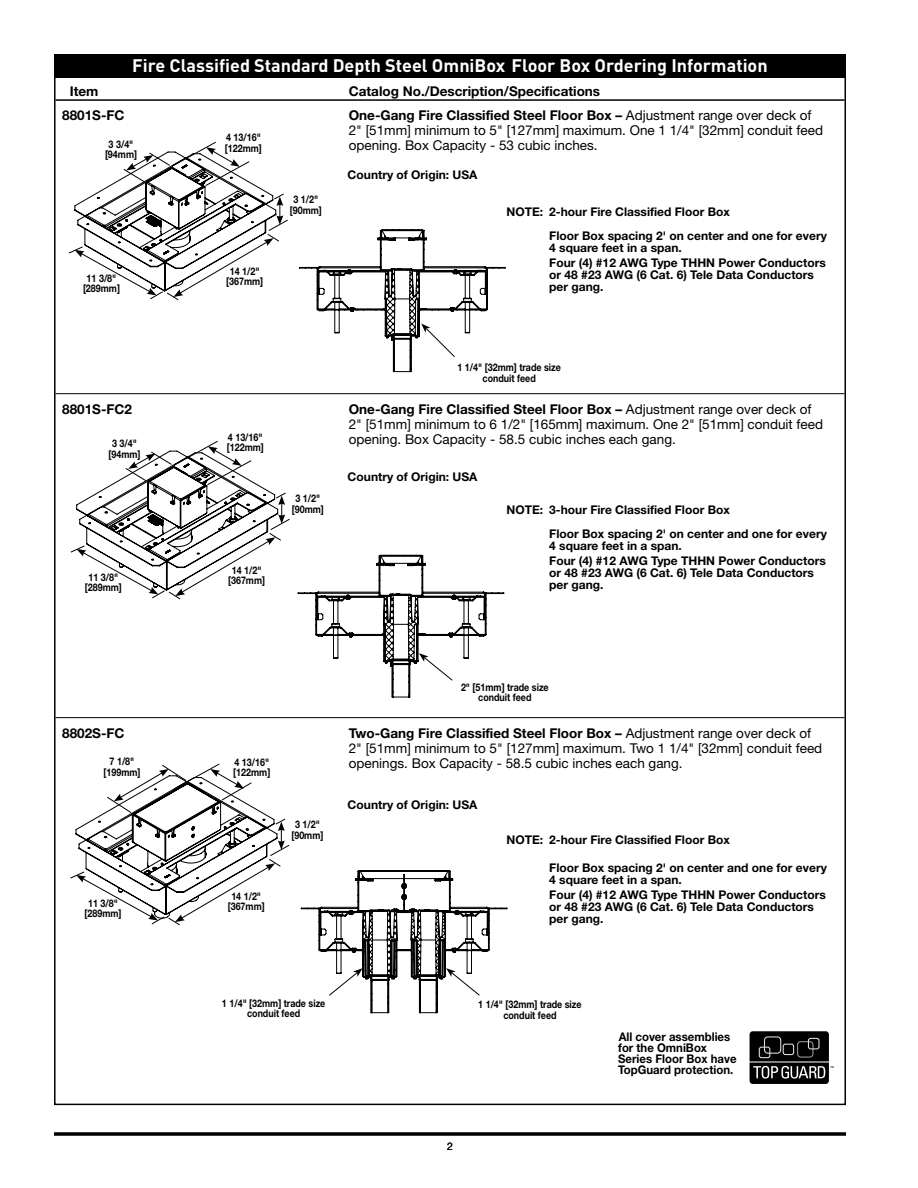
<style>
.page{position:relative;width:918px;height:1188px;background:#fff}
.page>*{position:absolute;margin:0;border:0;box-sizing:border-box;transform-origin:0 0}
.t1{font:700 18px "DIN Pro";color:#fff}
.t2{font:13.5px/15px "Helvetica Neue";color:#000}
.t3{font:700 13.5px "Helvetica Neue";color:#000}
.t4{font:700 12px/12px "Helvetica Neue";color:#000}
.t5{font:700 12px/11.2px "Helvetica Neue";color:#000;scale:.95 1}
.t6{font:700 10.5px/10.5px "Helvetica Neue";color:#000;text-align:center;scale:.85 1}
.t7{font:10.5px "Helvetica Neue";color:#000}
.s1{font-weight:700}
</style>
<div class="page">
<hr style="left:56px;top:99px;width:789px;height:2px;background:#000">
<hr style="left:56px;top:393px;width:789px;height:1px;background:#000">
<hr style="left:56px;top:717px;width:789px;height:1px;background:#000">
<svg style="left:54px;top:1132px;width:792px;height:4px;background:#1f1f1f"></svg>
<div style="left:54px;top:54px;width:792px;height:24px;background:#000"></div>
<div style="left:750px;top:1031px;width:79px;height:53px;background:#000;border-radius:3px"></div>
<div style="left:764px;top:1036px;width:17px;height:18px;border:1px solid #dfdfdf;border-radius:3px"></div>
<svg style="left:758px;top:1037px;width:62px;height:22px"></svg>
<svg style="left:753px;top:1066px;width:81px;height:13px"></svg>
<hr style="left:748px;top:1061px;width:82px;height:1px;background:#fff">
<svg style="left:68px;top:141px;width:220px;height:160px"></svg>
<svg style="left:70px;top:763px;width:220px;height:163px"></svg>
<svg style="left:299px;top:229px;width:206px;height:143px"></svg>
<svg style="left:298px;top:555px;width:206px;height:142px"></svg>
<svg style="left:301px;top:870px;width:206px;height:143px"></svg>
<svg style="left:70px;top:441px;width:220px;height:159px"></svg>
<h1 class="t1" style="left:132px;top:53px;width:637px">Fire Classified Standard Depth Steel OmniBox Floor Box Ordering I nformation</h1>
<p class="t3" style="left:70px;top:83px;width:30px">Item</p>
<p class="t3" style="left:349px;top:83px;width:253px">Catalog No./Description/Specifications</p>
<p class="t3" style="left:62px;top:107px;width:64px">8801S-FC</p>
<p class="t2" style="left:349px;top:108px;width:476px"><span class="s1">One-Gang Fire Classified Steel Floor Box –</span> Adjustment range over deck of<br>2" [51mm] minimum to 5" [127mm] maximum. One 1 1/4" [32mm] conduit feed opening. Box Capacity - 53 cubic inches.</p>
<p class="t6" style="left:225px;top:132px;width:45px;text-align:left">4 13/16" [122mm]</p>
<p class="t6" style="left:105px;top:138px;width:39px">3 3/4" [94mm]</p>
<p class="t6" style="left:83px;top:273px;width:45px">11 3/8" [289mm]</p>
<p class="t6" style="left:226px;top:266px;width:45px">14 1/2" [367mm]</p>
<p class="t6" style="left:290px;top:194px;width:39px">3 1/2" [90mm]</p>
<p class="t4" style="left:348px;top:169px;width:131px">Country of Origin: USA</p>
<p class="t4" style="left:507px;top:205px;width:225px">NOTE: 2-hour Fire Classified Floor Box</p>
<p class="t4" style="left:549px;top:229px;width:279px">Floor Box spacing 2' on center and one for every<br>4 square feet in a span.</p>
<p class="t4" style="left:549px;top:256px;width:278px">Four (4) #12 AWG Type THHN Power Conductors or 48 #23 AWG (6 Cat. 6) Tele Data Conductors per gang.</p>
<p class="t6" style="left:458px;top:362px;width:123px">1 1/4" [32mm] trade size conduit feed</p>
<p class="t3" style="left:62px;top:401px;width:71px">8801S-FC2</p>
<p class="t2" style="left:349px;top:402px;width:476px"><span class="s1">One-Gang Fire Classified Steel Floor Box –</span> Adjustment range over deck of<br>2" [51mm] minimum to 6 1/2" [165mm] maximum. One 2" [51mm] conduit feed opening. Box Capacity - 58.5 cubic inches each gang.</p>
<p class="t6" style="left:227px;top:431px;width:45px;text-align:left">4 13/16" [122mm]</p>
<p class="t6" style="left:109px;top:438px;width:39px">3 3/4" [94mm]</p>
<p class="t6" style="left:85px;top:572px;width:45px">11 3/8" [289mm]</p>
<p class="t6" style="left:228px;top:565px;width:45px">14 1/2" [367mm]</p>
<p class="t6" style="left:292px;top:493px;width:39px">3 1/2" [90mm]</p>
<p class="t4" style="left:348px;top:470px;width:131px">Country of Origin: USA</p>
<p class="t4" style="left:507px;top:504px;width:225px">NOTE: 3-hour Fire Classified Floor Box</p>
<p class="t4" style="left:549px;top:528px;width:279px">Floor Box spacing 2' on center and one for every<br>4 square feet in a span.</p>
<p class="t4" style="left:549px;top:555px;width:278px">Four (4) #12 AWG Type THHN Power Conductors or 48 #23 AWG (6 Cat. 6) Tele Data Conductors per gang.</p>
<p class="t6" style="left:461px;top:682px;width:105px">2" [51mm] trade size conduit feed</p>
<p class="t3" style="left:62px;top:725px;width:64px">8802S-FC</p>
<p class="t2" style="left:349px;top:726px;width:475px"><span class="s1">Two-Gang Fire Classified Steel Floor Box –</span> Adjustment range over deck of<br>2" [51mm] minimum to 5" [127mm] maximum. Two 1 1/4" [32mm] conduit feed openings. Box Capacity - 58.5 cubic inches each gang.</p>
<p class="t6" style="left:104px;top:756px;width:45px">7 1/8" [199mm]</p>
<p class="t6" style="left:233px;top:756px;width:45px;text-align:left">4 13/16" [122mm]</p>
<p class="t6" style="left:85px;top:898px;width:45px">11 3/8" [289mm]</p>
<p class="t6" style="left:228px;top:891px;width:45px">14 1/2" [367mm]</p>
<p class="t6" style="left:291px;top:819px;width:39px">3 1/2" [90mm]</p>
<p class="t4" style="left:348px;top:799px;width:131px">Country of Origin: USA</p>
<p class="t4" style="left:507px;top:833px;width:225px">NOTE: 2-hour Fire Classified Floor Box</p>
<p class="t4" style="left:549px;top:861px;width:279px">Floor Box spacing 2' on center and one for every<br>4 square feet in a span.</p>
<p class="t4" style="left:549px;top:888px;width:278px">Four (4) #12 AWG Type THHN Power Conductors or 48 #23 AWG (6 Cat. 6) Tele Data Conductors per gang.</p>
<p class="t6" style="left:222px;top:998px;width:123px">1 1/4" [32mm] trade size conduit feed</p>
<p class="t6" style="left:478px;top:999px;width:123px">1 1/4" [32mm] trade size conduit feed</p>
<p class="t7" style="left:447px;top:1140px;width:7px">2</p>
<p class="t5" style="left:618px;top:1031px;width:126px">All cover assemblies for the OmniBox<br>Series Floor Box have<br>TopGuard protection.</p>
</div>
